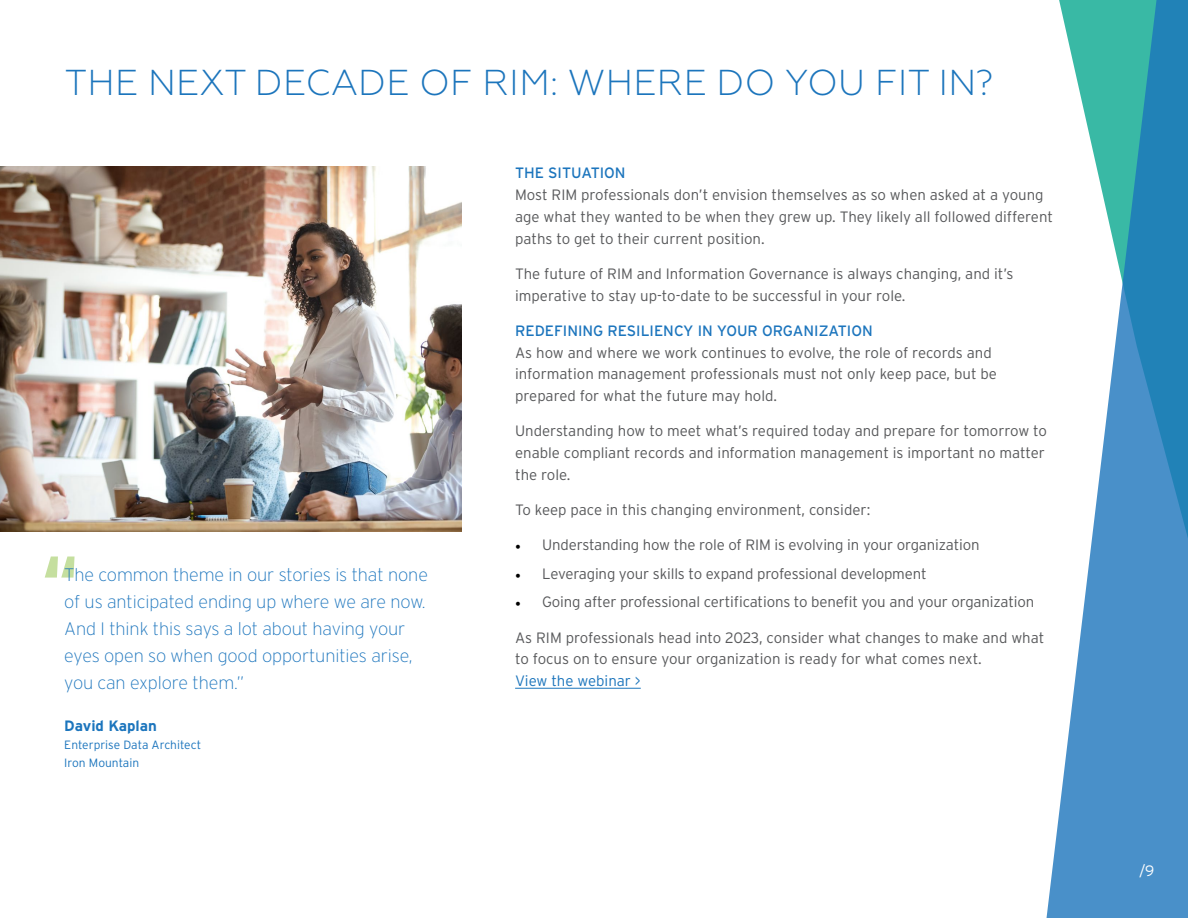
<style>
.page{position:relative;width:1188px;height:918px;background:#fff}
.page>*{position:absolute;margin:0;border:0;box-sizing:border-box;transform-origin:0 0}
.t1{font:300 36px "Geometria";letter-spacing:.01em;color:#1c75bc}
.t2{font:200 18px/27px "Interstate";letter-spacing:-.005em;color:#1c75bd}
.t3{font:300 15px/21.8px "Interstate";color:#58595b}
.t4{font:15px "Interstate";color:#1c75bd}
.t5{font:300 15px "Interstate";color:#1c75bc}
.t6{font:700 15px "Interstate";color:#1c75bd}
.t7{font:300 15px "Interstate";color:#fff}
.t8{font:300 12px/18px "Interstate";color:#1c75bd}
.s1{font-family:"Minion Pro";font-weight:400;color:#000}
</style>
<div class="page">
<svg style="left:1046px;top:0;width:142px;height:918px"></svg>
<hr style="left:515px;top:688px;width:126px;height:1px;background:#1c75bc">
<img style="left:0;top:167px;width:462px;height:364px">
<svg style="left:45px;top:556px;width:30px;height:22px"></svg>
<h1 class="t1" style="left:65px;top:62px;width:930px">THE NEXT DECADE OF RIM: WHERE DO YOU FIT IN?</h1>
<p class="t2" style="left:64px;top:561px;width:365px">The common theme in our stories is that none of us anticipated ending up where we are now.<br>And I think this says a lot about having your eyes open so when good opportunities arise, you can explore them.”</p>
<p class="t6" style="left:64px;top:718px;width:94px">David Kaplan</p>
<p class="t8" style="left:64px;top:736px;width:138px">Enterprise Data Architect<br>Iron Mountain</p>
<p class="t4" style="left:515px;top:164px;width:112px">THE SITUATION</p>
<p class="t3" style="left:515px;top:184px;width:539px">Most RIM professionals don’t envision themselves as so when asked at a young age what they wanted to be when they grew up. They likely all followed different paths to get to their current position.</p>
<p class="t3" style="left:515px;top:263px;width:500px">The future of RIM and Information Governance is always changing, and it’s imperative to stay up-to-date to be successful in your role.</p>
<p class="t4" style="left:515px;top:322px;width:359px">REDEFINING RESILIENCY IN YOUR ORGANIZATION</p>
<p class="t3" style="left:515px;top:341px;width:483px">As how and where we work continues to evolve, the role of records and information management professionals must not only keep pace, but be prepared for what the future may hold.</p>
<p class="t3" style="left:515px;top:420px;width:533px">Understanding how to meet what’s required today and prepare for tomorrow to enable compliant records and information management is important no matter the role.</p>
<p class="t3" style="left:515px;top:499px;width:357px">To keep pace in this changing environment, consider:</p>
<p class="t3" style="left:515px;top:534px;width:466px"><span class="s1">•</span> Understanding how the role of RIM is evolving in your organization</p>
<p class="t3" style="left:515px;top:563px;width:413px"><span class="s1">•</span> Leveraging your skills to expand professional development</p>
<p class="t3" style="left:515px;top:591px;width:521px"><span class="s1">•</span> Going after professional certifications to benefit you and your organization</p>
<p class="t3" style="left:515px;top:626px;width:531px">As RIM professionals head into 2023, consider what changes to make and what to focus on to ensure your organization is ready for what comes next.</p>
<p class="t5" style="left:515px;top:673px;width:127px">View the webinar &gt;</p>
<p class="t7" style="left:1139px;top:862px;width:17px">/9</p>
</div>
